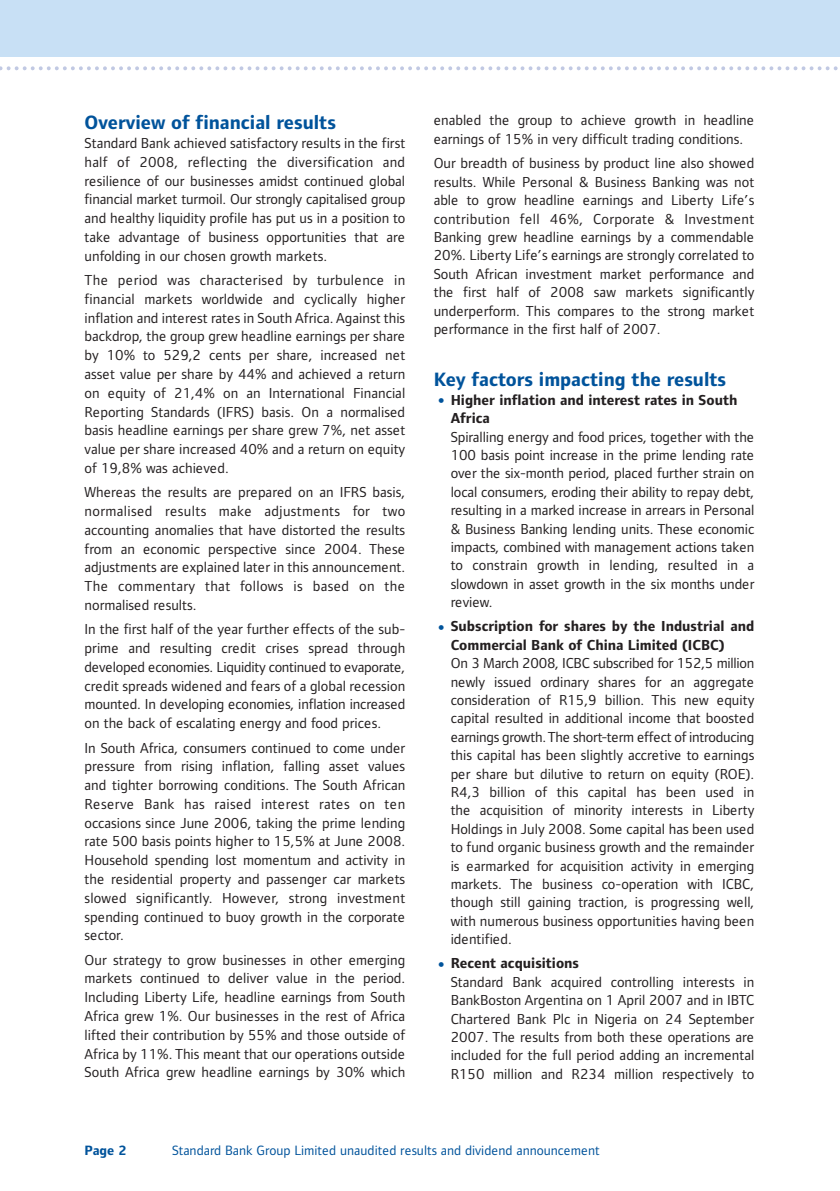
<style>
.page{position:relative;width:840px;height:1191px;background:#fff}
.page>*{position:absolute;margin:0;border:0;box-sizing:border-box;transform-origin:0 0}
.t1{font:700 20px "Standard Bank";color:#00539b}
.t2{font:15px/18.8px "Standard Bank";color:#231f20;text-align:justify}
.t3{font:700 15px/18.4px "Standard Bank";color:#231f20}
.t4{font:14px "Standard Bank";color:#00539b}
.t5{font:700 14px "Standard Bank";color:#00539b}
.s1{font-weight:400;font-size:30px;color:#00539b}
.s2{font-size:30px;color:#00539b}
.s3{font-weight:700}
</style>
<div class="page">
<div style="left:0;top:0;width:839px;height:57px;background:#c8e0f5"></div>
<svg style="left:0;top:66px;width:838px;height:4px"></svg>
<h1 class="t1" style="left:85px;top:115px;width:253px">Overview of financial results</h1>
<p class="t2" style="left:85px;top:135px;width:322px">Standard Bank achieved satisfactory results in the first half of 2008, reflecting the diversification and resilience of our businesses amidst continued global financial market turmoil. Our strongly capitalised group and healthy liquidity profile has put us in a position to take advantage of business opportunities that are unfolding in our chosen growth markets.</p>
<p class="t2" style="left:85px;top:272px;width:322px">The period was characterised by turbulence in financial markets worldwide and cyclically higher inflation and interest rates in South Africa. Against this backdrop, the group grew headline earnings per share by 10% to 529,2 cents per share, increased net asset value per share by 44% and achieved a return on equity of 21,4% on an International Financial Reporting Standards (IFRS) basis. On a normalised basis headline earnings per share grew 7%, net asset value per share increased 40% and a return on equity of 19,8% was achieved.</p>
<p class="t2" style="left:85px;top:484px;width:322px">Whereas the results are prepared on an IFRS basis, normalised results make adjustments for two accounting anomalies that have distorted the results from an economic perspective since 2004. These adjustments are explained later in this announcement.<br>The commentary that follows is based on the normalised results.</p>
<p class="t2" style="left:85px;top:621px;width:322px">In the first half of the year further effects of the sub&shy;prime and resulting credit crises spread through developed economies. Liquidity continued to evaporate, credit spreads widened and fears of a global recession mounted. In developing economies, inflation increased on the back of escalating energy and food prices.</p>
<p class="t2" style="left:85px;top:739px;width:322px">In South Africa, consumers continued to come under pressure from rising inflation, falling asset values and tighter borrowing conditions. The South African Reserve Bank has raised interest rates on ten occasions since June 2006, taking the prime lending rate 500 basis points higher to 15,5% at June 2008.<br>Household spending lost momentum and activity in the residential property and passenger car markets slowed significantly. However, strong investment spending continued to buoy growth in the corporate sector.</p>
<p class="t2" style="left:85px;top:951px;width:322px">Our strategy to grow businesses in other emerging markets continued to deliver value in the period.<br>Including Liberty Life, headline earnings from South Africa grew 1%. Our businesses in the rest of Africa lifted their contribution by 55% and those outside of Africa by 11%. This meant that our operations outside South Africa grew headline earnings by 30% which</p>
<p class="t2" style="left:433px;top:112px;width:322px">enabled the group to achieve growth in headline earnings of 15% in very difficult trading conditions.</p>
<p class="t2" style="left:433px;top:155px;width:322px">Our breadth of business by product line also showed results. While Personal &amp; Business Banking was not able to grow headline earnings and Liberty Life’s contribution fell 46%, Corporate &amp; Investment Banking grew headline earnings by a commendable 20%. Liberty Life’s earnings are strongly correlated to South African investment market performance and the first half of 2008 saw markets significantly underperform. This compares to the strong market performance in the first half of 2007.</p>
<h1 class="t1" style="left:433px;top:372px;width:294px">Key factors impacting the results</h1>
<p class="t3" style="left:450px;top:392px;width:288px;text-indent:-17px"><span class="s1">•</span>Higher inflation and interest rates in South<br>Africa</p>
<p class="t2" style="left:450px;top:429px;width:305px">Spiralling energy and food prices, together with the 100 basis point increase in the prime lending rate over the six-month period, placed further strain on local consumers, eroding their ability to repay debt, resulting in a marked increase in arrears in Personal &amp; Business Banking lending units. These economic impacts, combined with management actions taken to constrain growth in lending, resulted in a slowdown in asset growth in the six months under review.</p>
<p class="t3" style="left:450px;top:619px;width:305px;text-indent:-17px"><span class="s1">•</span> Subscription for shares by the Industrial and<br>Commercial Bank of China Limited (ICBC)</p>
<p class="t2" style="left:450px;top:655px;width:305px">On 3 March 2008, ICBC subscribed for 152,5 million newly issued ordinary shares for an aggregate consideration of R15,9 billion. This new equity capital resulted in additional income that boosted earnings growth. The short-term effect of introducing this capital has been slightly accretive to earnings per share but dilutive to return on equity (ROE).<br>R4,3 billion of this capital has been used in the acquisition of minority interests in Liberty Holdings in July 2008. Some capital has been used to fund organic business growth and the remainder is earmarked for acquisition activity in emerging markets. The business co-operation with ICBC, though still gaining traction, is progressing well, with numerous business opportunities having been identified.</p>
<p class="t2" style="left:450px;top:955px;width:305px;text-align:left;text-indent:-17px"><span class="s2">•</span><span class="s3">Recent acquisitions<br></span>Standard Bank acquired controlling interests in BankBoston Argentina on 1 April 2007 and in IBTC Chartered Bank Plc in Nigeria on 24 September 2007. The results from both these operations are included for the full period adding an incremental R150 million and R234 million respectively to</p>
<p class="t5" style="left:85px;top:1145px;width:44px">Page 2</p>
<p class="t4" style="left:172px;top:1145px;width:429px">Standard Bank Group Limited unaudited results and dividend announcement</p>
</div>
